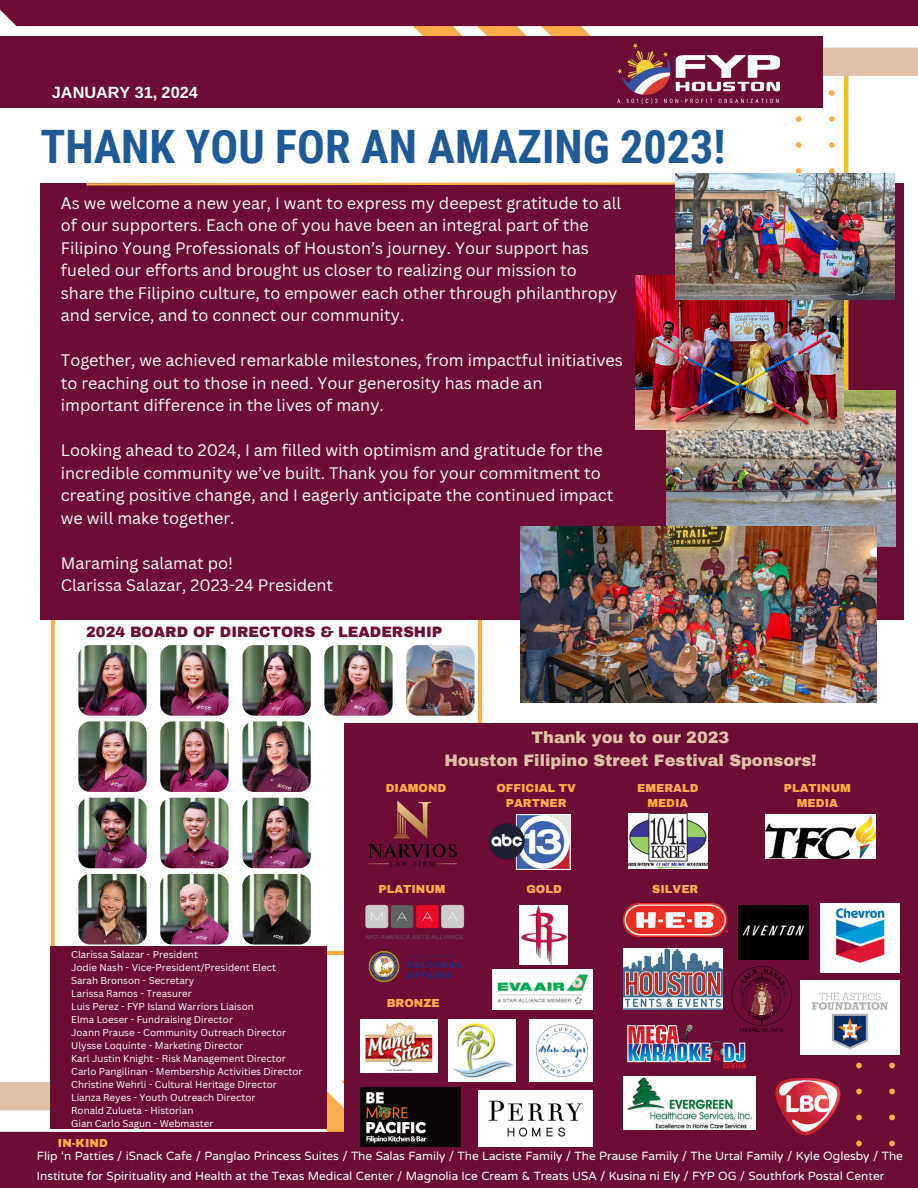
<style>
.page{position:relative;width:918px;height:1188px;background:#fff}
.page>*{position:absolute;margin:0;border:0;box-sizing:border-box;transform-origin:0 0}
.t1{font:700 46.2px "Roboto Condensed";color:#1e5a96}
.t2{font:16.2px/22.5px "Canva Sans";color:#fff}
.t3{font:900 16.2px/22.5px "Archivo";color:#e0c1a7;text-align:center}
.t4{font:16.2px "Ramabhadra";color:#fff}
.t5{font:14.85px/20.2px "NTR";color:#fff}
.t6{font:900 14.7px "Archivo";color:#6d0d35}
.t7{font:900 11.4px/15.1px "Archivo";color:#fcad4b;text-align:center}
.t8{font:9.75px "Canva Sans";color:#fff}
</style>
<div class="page">
<svg style="left:51px;top:620px;width:430px;height:334px"></svg>
<div style="left:40px;top:184px;width:864px;height:436px;background:#6d0d35"></div>
<hr style="left:844px;top:72px;width:4px;height:393px;background:#fcc01e">
<svg style="left:0;top:0;width:918px;height:77px"></svg>
<svg style="left:791px;top:90px;width:43px;height:84px"></svg>
<div style="left:0;top:36px;width:823px;height:72px;background:#6d0d35"></div>
<svg style="left:84px;top:182px;width:591px;height:4px"></svg>
<svg style="left:0;top:1081px;width:345px;height:51px"></svg>
<div style="left:0;top:1132px;width:345px;height:56px;background:#6d0d35"></div>
<div style="left:345px;top:723px;width:573px;height:465px;background:#6d0d35"></div>
<img style="left:617px;top:18px;width:162px;height:87px">
<img style="left:666px;top:391px;width:230px;height:155px">
<img style="left:521px;top:527px;width:355px;height:175px">
<img style="left:635px;top:275px;width:208px;height:154px">
<img style="left:675px;top:174px;width:220px;height:126px">
<svg style="left:856px;top:1062px;width:39px;height:84px"></svg>
<img style="left:368px;top:800px;width:89px;height:67px">
<img style="left:489px;top:815px;width:81px;height:55px">
<img style="left:629px;top:813px;width:79px;height:56px">
<img style="left:765px;top:815px;width:110px;height:43px">
<img style="left:365px;top:904px;width:100px;height:36px">
<img style="left:368px;top:950px;width:94px;height:33px">
<img style="left:519px;top:905px;width:49px;height:60px">
<img style="left:624px;top:903px;width:103px;height:34px">
<img style="left:624px;top:948px;width:93px;height:62px">
<img style="left:739px;top:905px;width:69px;height:54px">
<img style="left:820px;top:903px;width:80px;height:70px">
<img style="left:804px;top:980px;width:96px;height:75px">
<img style="left:717px;top:947px;width:87px;height:108px">
<img style="left:775px;top:1077px;width:66px;height:59px">
<img style="left:624px;top:1076px;width:131px;height:53px">
<img style="left:627px;top:1021px;width:122px;height:48px">
<img style="left:361px;top:1019px;width:76px;height:53px">
<img style="left:449px;top:1019px;width:66px;height:62px">
<img style="left:529px;top:1019px;width:63px;height:62px">
<img style="left:361px;top:1088px;width:100px;height:58px">
<img style="left:478px;top:1090px;width:114px;height:56px">
<div style="left:51px;top:947px;width:276px;height:182px;background:#6d0d35"></div>
<img style="left:160px;top:721px;width:69px;height:71px;border-radius:12px">
<img style="left:160px;top:798px;width:69px;height:70px;border-radius:12px">
<img style="left:160px;top:874px;width:69px;height:71px;border-radius:12px">
<img style="left:243px;top:721px;width:68px;height:71px;border-radius:12px">
<img style="left:243px;top:798px;width:68px;height:70px;border-radius:12px">
<img style="left:243px;top:874px;width:68px;height:71px;border-radius:12px">
<img style="left:243px;top:645px;width:68px;height:71px;border-radius:12px">
<img style="left:160px;top:645px;width:69px;height:71px;border-radius:12px">
<img style="left:78px;top:721px;width:69px;height:71px;border-radius:12px">
<img style="left:78px;top:798px;width:69px;height:70px;border-radius:12px">
<img style="left:78px;top:874px;width:69px;height:71px;border-radius:12px">
<img style="left:78px;top:645px;width:69px;height:71px;border-radius:12px">
<img style="left:324px;top:645px;width:69px;height:71px;border-radius:12px">
<img style="left:406px;top:645px;width:68px;height:71px;border-radius:12px">
<img style="left:493px;top:969px;width:100px;height:41px">
<p class="t4" style="left:52px;top:83px;width:147px">JANUARY 31, 2024</p>
<p class="t1" style="left:40px;top:120px;width:687px">THANK YOU FOR AN AMAZING 2023!</p>
<p class="t2" style="left:61px;top:191px;width:562px">As we welcome a new year, I want to express my deepest gratitude to all of our supporters. Each one of you have been an integral part of the Filipino Young Professionals of Houston’s journey. Your support has fueled our efforts and brought us closer to realizing our mission to share the Filipino culture, to empower each other through philanthropy and service, and to connect our community.</p>
<p class="t2" style="left:61px;top:349px;width:564px">Together, we achieved remarkable milestones, from impactful initiatives to reaching out to those in need. Your generosity has made an important difference in the lives of many.</p>
<p class="t2" style="left:61px;top:439px;width:554px">Looking ahead to 2024, I am filled with optimism and gratitude for the incredible community we’ve built. Thank you for your commitment to creating positive change, and I eagerly anticipate the continued impact we will make together.</p>
<p class="t2" style="left:61px;top:551px;width:274px">Maraming salamat po!<br>Clarissa Salazar, 2023-24 President</p>
<p class="t6" style="left:86px;top:624px;width:358px">2024 BOARD OF DIRECTORS &amp; LEADERSHIP</p>
<h4 class="t3" style="left:444px;top:726px;width:374px">Thank you to our 2023<br>Houston Filipino Street Festival Sponsors!</h4>
<p class="t7" style="left:386px;top:781px;width:62px">DIAMOND</p>
<p class="t7" style="left:496px;top:781px;width:81px">OFFICIAL TV<br>PARTNER</p>
<h4 class="t7" style="left:637px;top:781px;width:63px">EMERALD<br>MEDIA</h4>
<p class="t7" style="left:784px;top:781px;width:68px">PLATINUM<br>MEDIA</p>
<p class="t8" style="left:71px;top:947px;width:128px">Clarissa Salazar - President</p>
<p class="t8" style="left:71px;top:960px;width:206px">Jodie Nash - Vice-President/President Elect</p>
<p class="t8" style="left:71px;top:973px;width:125px">Sarah Bronson - Secretary</p>
<p class="t8" style="left:71px;top:986px;width:122px">Larissa Ramos - Treasurer</p>
<p class="t8" style="left:71px;top:999px;width:184px">Luis Perez - FYP Island Warriors Liaison</p>
<p class="t8" style="left:71px;top:1012px;width:163px">Elma Loeser - Fundraising Director</p>
<p class="t8" style="left:71px;top:1025px;width:216px">Joann Prause - Community Outreach Director</p>
<p class="t8" style="left:71px;top:1038px;width:174px">Ulysse Loquinte - Marketing Director</p>
<p class="t8" style="left:71px;top:1051px;width:216px">Karl Justin Knight - Risk Management Director</p>
<p class="t8" style="left:71px;top:1064px;width:233px">Carlo Pangilinan - Membership Activities Director</p>
<p class="t8" style="left:71px;top:1077px;width:207px">Christine Wehrli - Cultural Heritage Director</p>
<p class="t8" style="left:71px;top:1090px;width:186px">Lianza Reyes - Youth Outreach Director</p>
<p class="t8" style="left:71px;top:1103px;width:124px">Ronald Zulueta - Historian</p>
<p class="t8" style="left:71px;top:1116px;width:144px">Gian Carlo Sagun - Webmaster</p>
<p class="t7" style="left:58px;top:1135px;width:51px">IN-KIND</p>
<p class="t7" style="left:379px;top:882px;width:68px">PLATINUM</p>
<p class="t7" style="left:526px;top:882px;width:37px">GOLD</p>
<p class="t7" style="left:652px;top:882px;width:48px">SILVER</p>
<p class="t7" style="left:387px;top:995px;width:55px">BRONZE</p>
<p class="t5" style="left:37px;top:1145px;width:868px">Flip ‘n Patties / iSnack Cafe / Panglao Princess Suites / The Salas Family / The Laciste Family / The Prause Family / The Urtal Family / Kyle Oglesby / The<br>Institute for Spirituality and Health at the Texas Medical Center / Magnolia Ice Cream &amp; Treats USA / Kusina ni Ely / FYP OG / Southfork Postal Center</p>
</div>
